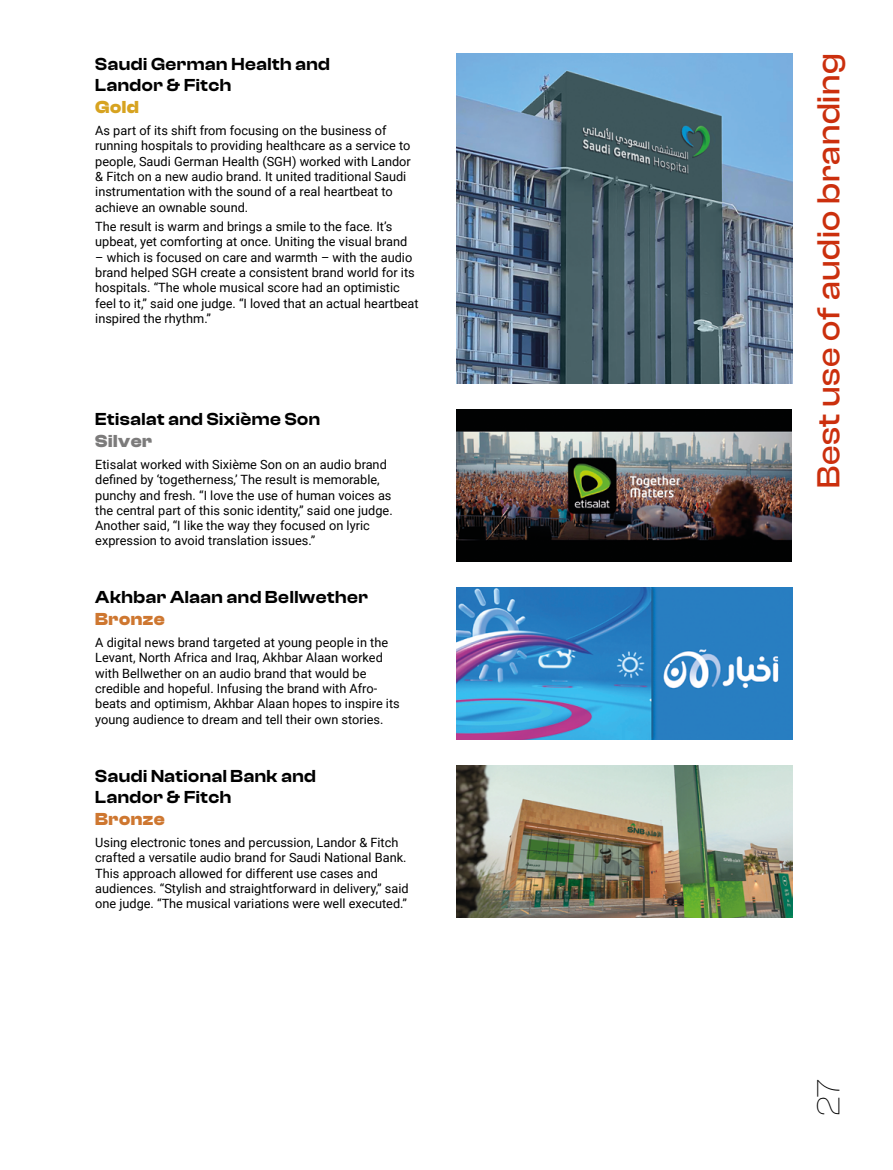
<style>
.page{position:relative;width:893px;height:1170px;background:#fff}
.page>*{position:absolute;margin:0;border:0;box-sizing:border-box;transform-origin:0 0}
.t1{font:500 33px "Clash Display";letter-spacing:.02em;color:#cb2f0d}
.t2{font:200 33px "Clash Display";color:#000}
.t3{font:600 18px/21.6px "Clash Display";letter-spacing:.03em;color:#000}
.t4{font:700 18px "Clash Display";letter-spacing:.03em;color:#ce7730}
.t5{font:700 18px "Clash Display";letter-spacing:.03em;color:#7c7b7b}
.t6{font:700 18px "Clash Display";color:#d7a320}
.t7{font:12.75px/15.3px "Roboto";color:#000}
</style>
<div class="page">
<img style="left:457px;top:54px;width:335px;height:330px">
<img style="left:456px;top:409px;width:336px;height:153px">
<img style="left:457px;top:587px;width:335px;height:152px">
<img style="left:457px;top:765px;width:335px;height:152px">
<h2 class="t3" style="left:95px;top:53px;width:236px">Saudi German Health and<br>Landor &amp; Fitch</h2>
<h2 class="t6" style="left:95px;top:97px;width:45px">Gold</h2>
<p class="t7" style="left:95px;top:122px;width:317px">As part of its shift from focusing on the business of running hospitals to providing healthcare as a service to people, Saudi German Health (SGH) worked with Landor &amp; Fitch on a new audio brand. It united traditional Saudi instrumentation with the sound of a real heartbeat to achieve an ownable sound.</p>
<p class="t7" style="left:95px;top:218px;width:313px">The result is warm and brings a smile to the face. It’s upbeat, yet comforting at once. Uniting the visual brand</p>
<p class="t7" style="left:95px;top:249px;width:325px">– which is focused on care and warmth – with the audio brand helped SGH create a consistent brand world for its hospitals. “The whole musical score had an optimistic feel to it,” said one judge. “I loved that an actual heartbeat inspired the rhythm.”</p>
<h2 class="t3" style="left:95px;top:408px;width:226px">Etisalat and Sixième Son</h2>
<h2 class="t5" style="left:95px;top:431px;width:58px">Silver</h2>
<p class="t7" style="left:95px;top:456px;width:299px">Etisalat worked with Sixième Son on an audio brand defined by ‘togetherness,’ The result is memorable, punchy and fresh. “I love the use of human voices as the central part of this sonic identity,” said one judge.<br>Another said, “I like the way they focused on lyric expression to avoid translation issues.”</p>
<h2 class="t3" style="left:95px;top:586px;width:274px">Akhbar Alaan and Bellwether</h2>
<h2 class="t4" style="left:95px;top:609px;width:71px">Bronze</h2>
<p class="t7" style="left:95px;top:634px;width:306px">A digital news brand targeted at young people in the Levant, North Africa and Iraq, Akhbar Alaan worked with Bellwether on an audio brand that would be credible and hopeful. Infusing the brand with Afro&shy;beats and optimism, Akhbar Alaan hopes to inspire its young audience to dream and tell their own stories.</p>
<h2 class="t3" style="left:95px;top:764px;width:222px">Saudi National Bank and<br>Landor &amp; Fitch</h2>
<h2 class="t4" style="left:95px;top:808px;width:71px">Bronze</h2>
<p class="t7" style="left:95px;top:834px;width:315px">Using electronic tones and percussion, Landor &amp; Fitch crafted a versatile audio brand for Saudi National Bank.<br>This approach allowed for different use cases and audiences. “Stylish and straightforward in delivery,” said one judge. “The musical variations were well executed.”</p>
<h1 class="t1" style="left:810px;top:488px;width:436px;rotate:-90deg">Best use of audio branding</h1>
<h1 class="t2" style="left:810px;top:1116px;width:39px;rotate:-90deg">27</h1>
</div>
